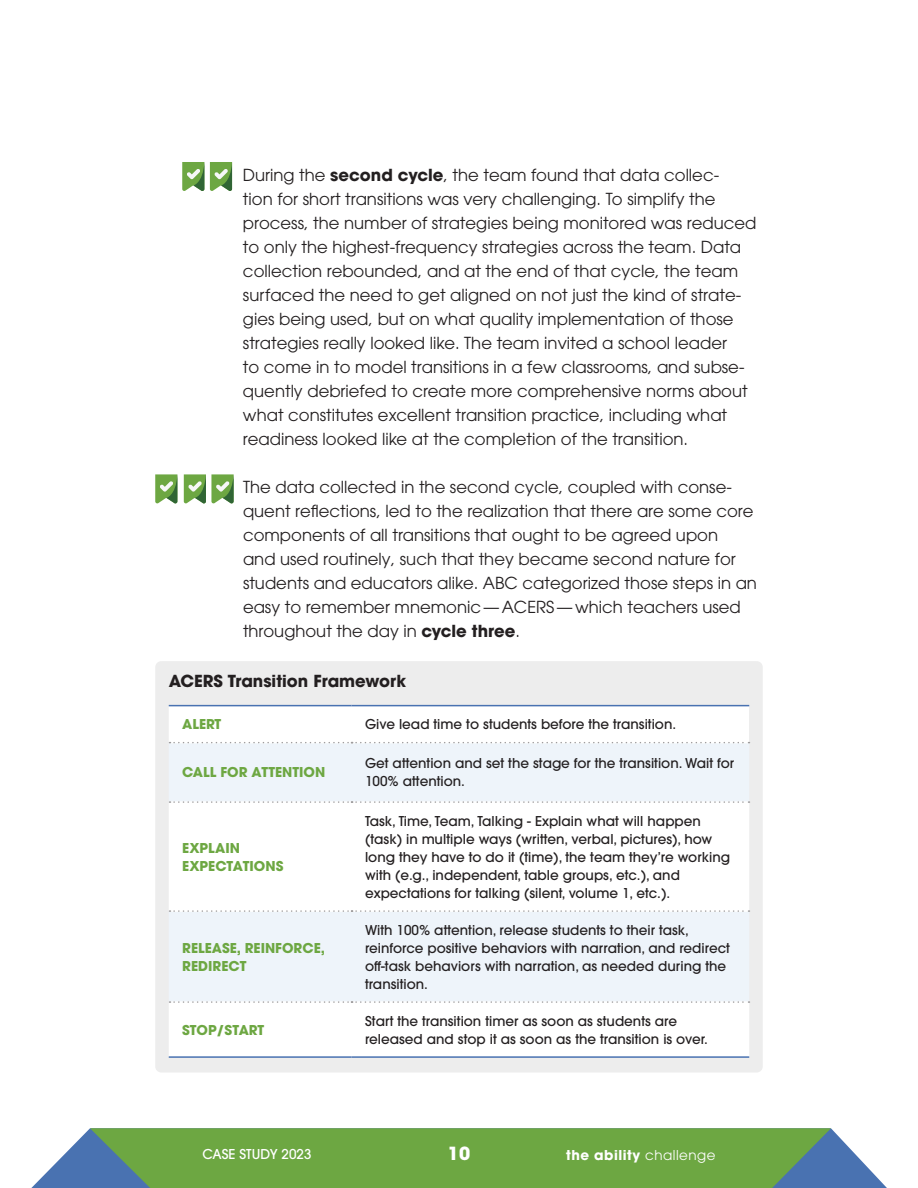
<style>
.page{position:relative;width:918px;height:1188px;background:#fff}
.page>*{position:absolute;margin:0;border:0;box-sizing:border-box;transform-origin:0 0}
.t1{font:700 18px "ITC Avant Garde Pro";color:#fff}
.t2{font:16.5px/24px "ITC Avant Garde Pro";color:#231f20}
.t3{font:700 16.5px "ITC Avant Garde Pro";color:#231f20}
.t4{font:500 13.5px/18px "ITC Avant Garde Pro";color:#231f20}
.t5{font:700 13.5px/18px "ITC Avant Garde Pro";color:#6da742}
.t6{font:700 13.5px "ITC Avant Garde Pro";letter-spacing:.035em;color:#fff}
.t7{font:500 13.5px "ITC Avant Garde Pro";color:#fff}
.s1{font-weight:700}
.s2{font-weight:400}
</style>
<div class="page">
<svg style="left:31px;top:1128px;width:856px;height:60px"></svg>
<svg style="left:90px;top:1128px;width:741px;height:60px;background:#6aa24b"></svg>
<svg style="left:210px;top:162px;width:22px;height:29px"></svg>
<svg style="left:182px;top:162px;width:22px;height:29px"></svg>
<svg style="left:155px;top:474px;width:22px;height:30px"></svg>
<svg style="left:184px;top:474px;width:50px;height:30px"></svg>
<div style="left:155px;top:661px;width:608px;height:412px;background:#ededed;border-radius:6px"></div>
<div style="left:169px;top:706px;width:580px;height:350px;background:#fff"></div>
<div style="left:352px;top:706px;width:397px;height:37px;background:#fff"></div>
<svg style="left:169px;top:743px;width:580px;height:259px;fill:#eef4fa"></svg>
<svg style="left:170px;top:742px;width:580px;height:1px"></svg>
<svg style="left:170px;top:801px;width:580px;height:2px"></svg>
<svg style="left:170px;top:910px;width:580px;height:2px"></svg>
<svg style="left:170px;top:1001px;width:580px;height:2px"></svg>
<hr style="left:169px;top:1056px;width:183px;height:2px;background:#4972b1">
<hr style="left:352px;top:1056px;width:397px;height:2px;background:#4972b1">
<hr style="left:169px;top:705px;width:183px;height:1px;background:#4972b1">
<hr style="left:352px;top:705px;width:397px;height:1px;background:#4972b1">
<p class="t2" style="left:243px;top:163px;width:515px">During the <span class="s1">second cycle</span>, the team found that data collec-<br>tion for short transitions was very challenging. To simplify the process, the number of strategies being monitored was reduced to only the highest-frequency strategies across the team. Data collection rebounded, and at the end of that cycle, the team surfaced the need to get aligned on not just the kind of strate&shy;gies being used, but on what quality implementation of those strategies really looked like. The team invited a school leader<br>to come in to model transitions in a few classrooms, and subse&shy;quently debriefed to create more comprehensive norms about what constitutes excellent transition practice, including what readiness looked like at the completion of the transition.</p>
<p class="t2" style="left:243px;top:475px;width:516px">The data collected in the second cycle, coupled with conse&shy;quent reflections, led to the realization that there are some core components of all transitions that ought to be agreed upon<br>and used routinely, such that they became second nature for students and educators alike. ABC categorized those steps in an easy to remember mnemonic—ACERS—which teachers used throughout the day in <span class="s1">cycle three</span>.</p>
<p class="t3" style="left:169px;top:670px;width:239px">ACERS Transition Framework</p>
<p class="t5" style="left:182px;top:715px;width:41px">ALERT</p>
<p class="t4" style="left:365px;top:715px;width:313px">Give lead time to students before the transition.</p>
<p class="t5" style="left:182px;top:763px;width:145px">CALL FOR ATTENTION</p>
<p class="t4" style="left:365px;top:754px;width:371px">Get attention and set the stage for the transition. Wait for<br>100% attention.</p>
<p class="t5" style="left:182px;top:838px;width:103px">EXPLAIN<br>EXPECTATIONS</p>
<p class="t5" style="left:182px;top:938px;width:144px">RELEASE, REINFORCE,<br>REDIRECT</p>
<p class="t4" style="left:365px;top:812px;width:367px">Task, Time, Team, Talking - Explain what will happen (task) in multiple ways (written, verbal, pictures), how long they have to do it (time), the team they’re working with (e.g., independent, table groups, etc.), and expectations for talking (silent, volume 1, etc.).</p>
<p class="t4" style="left:365px;top:921px;width:366px">With 100% attention, release students to their task, reinforce positive behaviors with narration, and redirect off-task behaviors with narration, as needed during the transition.</p>
<p class="t5" style="left:182px;top:1020px;width:83px">STOP/START</p>
<p class="t4" style="left:365px;top:1011px;width:344px">Start the transition timer as soon as students are released and stop it as soon as the transition is over.</p>
<p class="t7" style="left:203px;top:1146px;width:111px">CASE STUDY 2023</p>
<p class="t1" style="left:448px;top:1142px;width:24px">10</p>
<p class="t6" style="left:566px;top:1146px;width:151px">the ability <span class="s2">challenge</span></p>
</div>
